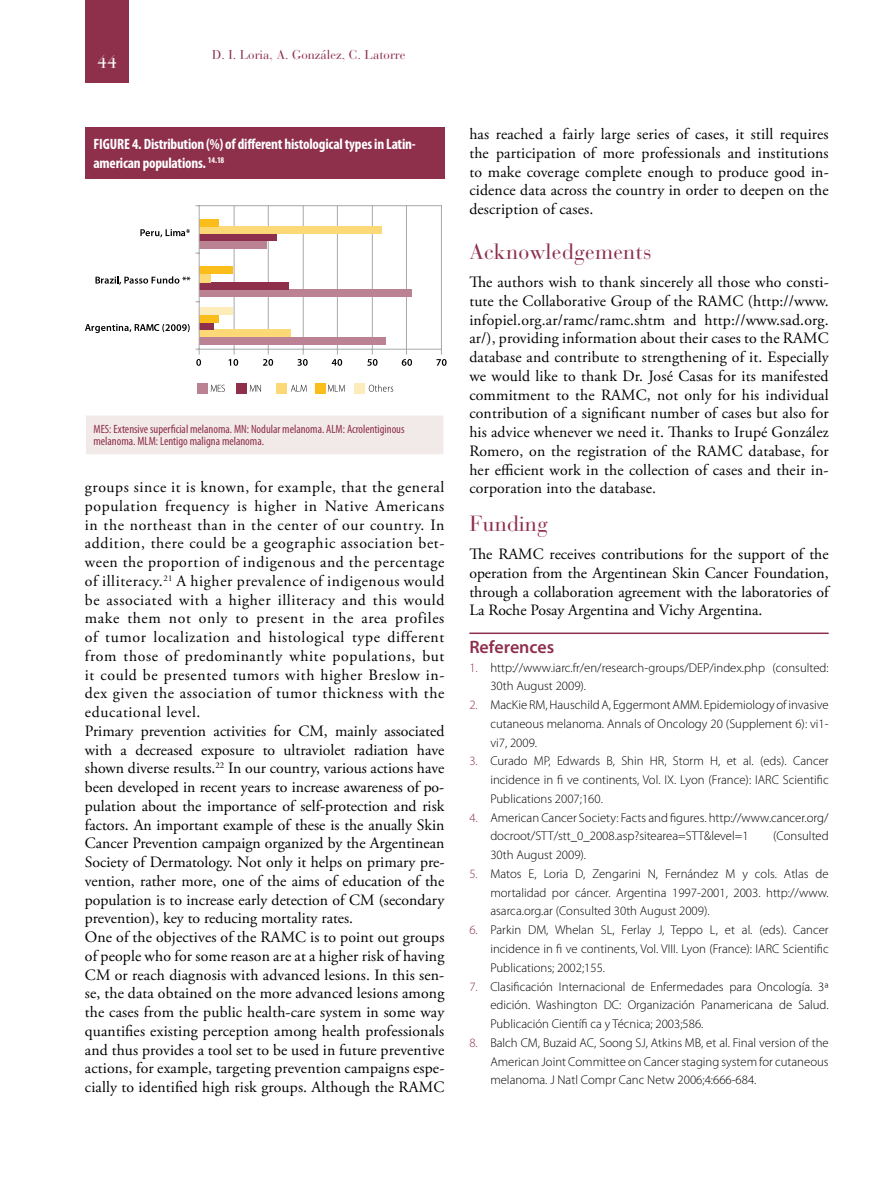
<style>
.page{position:relative;width:893px;height:1191px;background:#fff}
.page>*{position:absolute;margin:0;border:0;box-sizing:border-box;transform-origin:0 0}
.t1{font:21.75px "Bauer Bodoni";letter-spacing:.01em;color:#8e2f4c}
.t2{font:600 18px "Myriad Pro";color:#8e2f4c}
.t3{font:18px "Bauer Bodoni";color:#fff}
.t4{font:15.75px/18.8px "Adobe Garamond Pro";letter-spacing:.01em;color:#000;text-align:justify}
.t5{font:700 condensed 15px/18.8px "Myriad Pro";letter-spacing:-.015em;color:#fff}
.t6{font:300 12.75px/18.8px "Myriad Pro";color:#000;text-align:justify}
.t7{font:12.75px "Bauer Bodoni";color:#8e2f4c}
.t8{font:condensed 12px/12px "Myriad Pro";color:#8e2f4c}
.s1{color:#8e2f4c}
</style>
<div class="page">
<div style="left:85px;top:0;width:44px;height:82px;background:#8e2f4c"></div>
<hr style="left:469px;top:632px;width:360px;height:2px;background:#8e2f4c">
<hr style="left:234px;top:206px;width:1px;height:143px;background:#a7a8aa">
<hr style="left:268px;top:206px;width:1px;height:143px;background:#a7a8aa">
<hr style="left:303px;top:206px;width:1px;height:143px;background:#a7a8aa">
<hr style="left:337px;top:206px;width:1px;height:143px;background:#a7a8aa">
<hr style="left:372px;top:206px;width:1px;height:143px;background:#a7a8aa">
<hr style="left:406px;top:206px;width:1px;height:143px;background:#a7a8aa">
<hr style="left:441px;top:206px;width:1px;height:143px;background:#a7a8aa">
<div style="left:199px;top:337px;width:187px;height:7px;background:#bb8294"></div>
<div style="left:199px;top:289px;width:212px;height:8px;background:#bb8294"></div>
<div style="left:199px;top:241px;width:68px;height:7px;background:#bb8294"></div>
<div style="left:199px;top:330px;width:91px;height:7px;background:#fcd876"></div>
<div style="left:199px;top:282px;width:90px;height:7px;background:#8e2f4c"></div>
<div style="left:199px;top:234px;width:77px;height:7px;background:#8e2f4c"></div>
<div style="left:199px;top:322px;width:14px;height:8px;background:#8e2f4c"></div>
<div style="left:199px;top:274px;width:11px;height:8px;background:#fcd876"></div>
<div style="left:199px;top:226px;width:183px;height:8px;background:#fcd876"></div>
<div style="left:199px;top:315px;width:20px;height:7px;background:#fbbd1a"></div>
<div style="left:199px;top:266px;width:34px;height:8px;background:#fbbd1a"></div>
<div style="left:199px;top:219px;width:19px;height:7px;background:#fbbd1a"></div>
<div style="left:199px;top:308px;width:34px;height:7px;background:#feebba"></div>
<hr style="left:199px;top:349px;width:242px;height:1px;background:#a7a8aa">
<hr style="left:199px;top:206px;width:1px;height:143px;background:#a7a8aa">
<svg style="left:229px;top:349px;width:9px;height:17px"></svg>
<svg style="left:196px;top:349px;width:5px;height:17px"></svg>
<svg style="left:263px;top:349px;width:10px;height:17px"></svg>
<svg style="left:297px;top:349px;width:11px;height:17px"></svg>
<svg style="left:332px;top:349px;width:10px;height:17px"></svg>
<svg style="left:367px;top:349px;width:11px;height:17px"></svg>
<svg style="left:402px;top:349px;width:10px;height:17px"></svg>
<svg style="left:436px;top:349px;width:11px;height:17px"></svg>
<svg style="left:85px;top:324px;width:105px;height:9px"></svg>
<svg style="left:95px;top:276px;width:95px;height:9px"></svg>
<svg style="left:140px;top:229px;width:50px;height:8px"></svg>
<div style="left:197px;top:383px;width:11px;height:11px;background:#bb8294"></div>
<div style="left:236px;top:383px;width:11px;height:11px;background:#8e2f4c"></div>
<div style="left:276px;top:383px;width:10px;height:11px;background:#fcd876"></div>
<div style="left:315px;top:383px;width:11px;height:11px;background:#fbbd1a"></div>
<div style="left:354px;top:383px;width:11px;height:11px;background:#feebba"></div>
<svg style="left:211px;top:385px;width:14px;height:7px"></svg>
<svg style="left:250px;top:385px;width:11px;height:7px"></svg>
<svg style="left:291px;top:385px;width:16px;height:7px"></svg>
<svg style="left:328px;top:385px;width:17px;height:7px"></svg>
<svg style="left:369px;top:384px;width:24px;height:8px"></svg>
<hr style="left:199px;top:205px;width:242px;height:1px;background:#a7a8aa">
<div style="left:85px;top:127px;width:359px;height:52px;background:#8e2f4c"></div>
<div style="left:85px;top:415px;width:359px;height:40px;background:#f2e9e9"></div>
<hr style="left:85px;top:415px;width:359px;height:1px;background:#fff">
<hr style="left:85px;top:415px;width:1px;height:39px;background:#fff">
<hr style="left:85px;top:454px;width:359px;height:1px;background:#fff">
<p class="t3" style="left:97px;top:51px;width:22px">44</p>
<p class="t7" style="left:212px;top:47px;width:195px">D. I. Loria, A. González, C. Latorre</p>
<p class="t5" style="left:94px;top:134px;width:324px">FIGURE 4. Distribution (%) of different histological types in Latin&shy;american populations. <sup>14.18</sup></p>
<p class="t8" style="left:94px;top:423px;width:312px">MES: Extensive superficial melanoma. MN: Nodular melanoma. ALM: Acrolentiginous melanoma. MLM: Lentigo maligna melanoma.</p>
<p class="t4" style="left:85px;top:478px;width:361px;text-align:left">groups since it is known, for example, that the general population frequency is higher in Native Americans in the northeast than in the center of our country. In addition, there could be a geographic association bet&shy;ween the proportion of indigenous and the percentage of illiteracy.<sup>21</sup> A higher prevalence of indigenous would be associated with a higher illiteracy and this would make them not only to present in the area profiles of tumor localization and histological type different from those of predominantly white populations, but it could be presented tumors with higher Breslow in&shy;dex given the association of tumor thickness with the educational level.<br>Primary prevention activities for CM, mainly associated with a decreased exposure to ultraviolet radiation have shown diverse results.<sup>22</sup> In our country, various actions have been developed in recent years to increase awareness of po&shy;pulation about the importance of self-protection and risk factors. An important example of these is the anually Skin Cancer Prevention campaign organized by the Argentinean Society of Dermatology. Not only it helps on primary pre&shy;vention, rather more, one of the aims of education of the population is to increase early detection of CM (secondary prevention), key to reducing mortality rates.<br>One of the objectives of the RAMC is to point out groups of people who for some reason are at a higher risk of having CM or reach diagnosis with advanced lesions. In this sen&shy;se, the data obtained on the more advanced lesions among the cases from the public health-care system in some way quantifies existing perception among health professionals and thus provides a tool set to be used in future preventive actions, for example, targeting prevention campaigns espe&shy;cially to identified high risk groups. Although the RAMC</p>
<p class="t4" style="left:469px;top:125px;width:361px">has reached a fairly large series of cases, it still requires the participation of more professionals and institutions to make coverage complete enough to produce good in&shy;cidence data across the country in order to deepen on the description of cases.</p>
<h1 class="t1" style="left:469px;top:238px;width:184px">Acknowledgements</h1>
<p class="t4" style="left:469px;top:273px;width:361px">The authors wish to thank sincerely all those who consti&shy;tute the Collaborative Group of the RAMC (http://www. infopiel.org.ar/ramc/ramc.shtm and http://www.sad.org. ar/), providing information about their cases to the RAMC database and contribute to strengthening of it. Especially we would like to thank Dr. José Casas for its manifested commitment to the RAMC, not only for his individual contribution of a significant number of cases but also for his advice whenever we need it. Thanks to Irupé González Romero, on the registration of the RAMC database, for her efficient work in the collection of cases and their in&shy;corporation into the database.</p>
<h1 class="t1" style="left:469px;top:510px;width:80px">Funding</h1>
<p class="t4" style="left:469px;top:545px;width:361px">The RAMC receives contributions for the support of the operation from the Argentinean Skin Cancer Foundation, through a collaboration agreement with the laboratories of La Roche Posay Argentina and Vichy Argentina.</p>
<p class="t2" style="left:469px;top:635px;width:86px">References</p>
<p class="t6" style="left:490px;top:658px;width:340px;text-indent:-21px"><span class="s1">1.</span> http://www.iarc.fr/en/research-groups/DEP/index.php (consulted:<br>30th August 2009).</p>
<p class="t6" style="left:490px;top:695px;width:340px;text-indent:-21px"><span class="s1">2.</span> MacKie RM, Hauschild A, Eggermont AMM. Epidemiology of invasive cutaneous melanoma. Annals of Oncology 20 (Supplement 6): vi1- vi7, 2009.</p>
<p class="t6" style="left:490px;top:751px;width:340px;text-indent:-21px"><span class="s1">3.</span> Curado MP, Edwards B, Shin HR, Storm H, et al. (eds). Cancer incidence in fi ve continents, Vol. IX. Lyon (France): IARC Scientific Publications 2007;160.</p>
<p class="t6" style="left:490px;top:808px;width:340px;text-indent:-21px"><span class="s1">4.</span> American Cancer Society: Facts and figures. http://www.cancer.org/ docroot/STT/stt_0_2008.asp?sitearea=STT&amp;level=1</p>
<p class="t6" style="left:773px;top:826px;width:57px">(Consulted</p>
<p class="t6" style="left:490px;top:845px;width:97px">30th August 2009).</p>
<p class="t6" style="left:490px;top:864px;width:340px;text-indent:-21px"><span class="s1">5.</span> Matos E, Loria D, Zengarini N, Fernández M y cols. Atlas de mortalidad por cáncer. Argentina 1997-2001, 2003. http://www. asarca.org.ar (Consulted 30th August 2009).</p>
<p class="t6" style="left:490px;top:920px;width:340px;text-indent:-21px"><span class="s1">6.</span> Parkin DM, Whelan SL, Ferlay J, Teppo L, et al. (eds). Cancer incidence in fi ve continents, Vol. VIII. Lyon (France): IARC Scientific Publications; 2002;155.</p>
<p class="t6" style="left:490px;top:976px;width:340px;text-indent:-21px"><span class="s1">7.</span> Clasificación Internacional de Enfermedades para Oncología. 3ª edición. Washington DC: Organización Panamericana de Salud.<br>Publicación Científi ca y Técnica; 2003;586.</p>
<p class="t6" style="left:490px;top:1033px;width:340px;text-indent:-21px"><span class="s1">8.</span> Balch CM, Buzaid AC, Soong SJ, Atkins MB, et al. Final version of the American Joint Committee on Cancer staging system for cutaneous melanoma. J Natl Compr Canc Netw 2006;4:666-684.</p>
</div>
